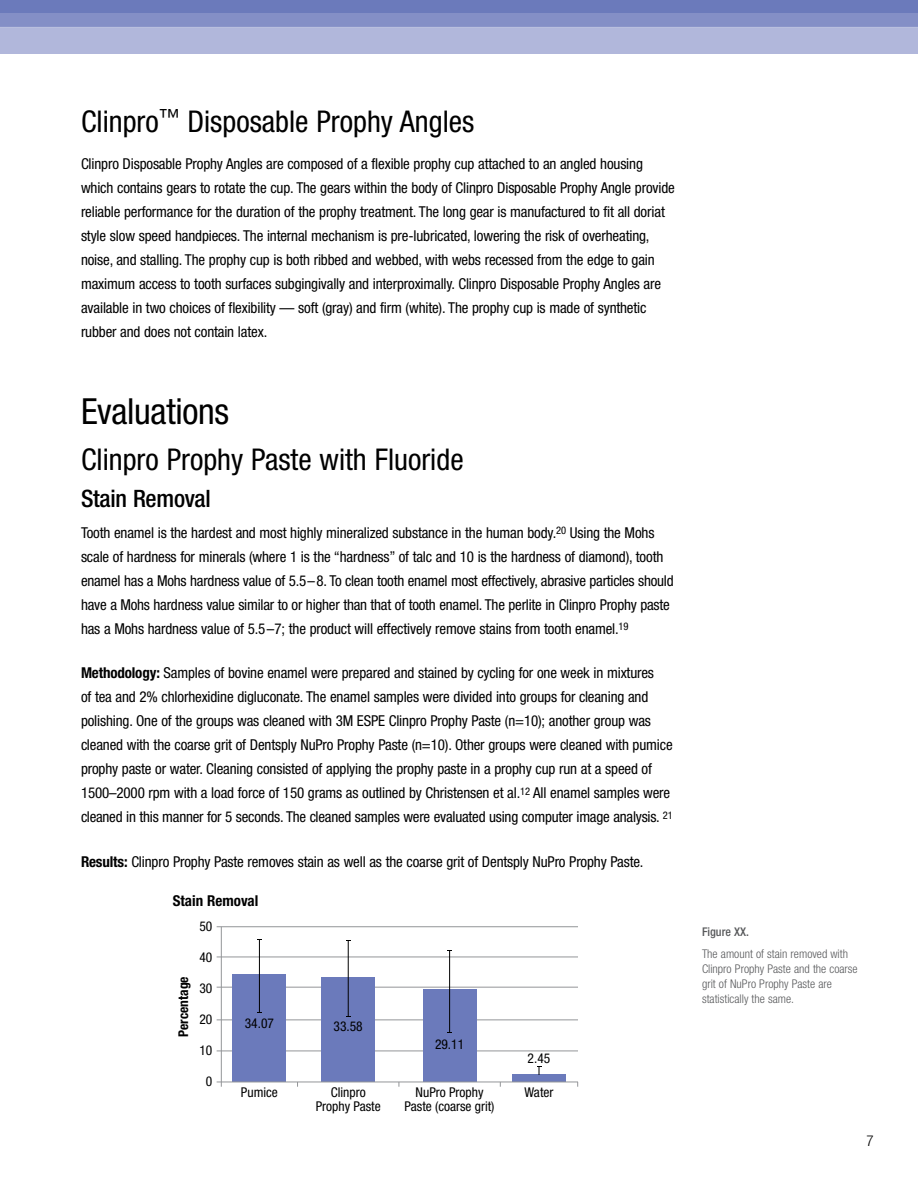
<style>
.page{position:relative;width:918px;height:1188px;background:#fff}
.page>*{position:absolute;margin:0;border:0;box-sizing:border-box;transform-origin:0 0}
.Headline{font:condensed 36px "Helvetica Neue";letter-spacing:-.01em;color:#000}
.Headline-2{font:condensed 30px "Helvetica Neue";color:#000}
.t1{font:500 condensed 24px "Helvetica Neue";letter-spacing:-.01em;color:#000}
.t2{font:condensed 15px/24px "Helvetica Neue";letter-spacing:-.01em;color:#000}
.t3{font:700 condensed 15px "Helvetica Neue";color:#000}
.t4{font:300 condensed 15px "Helvetica Neue";color:#000}
.t5{font:condensed 13.5px/13.5px "Helvetica Neue";color:#000;text-align:center}
.t6{font:700 condensed 13.5px "Helvetica Neue";color:#000}
.t7{font:300 condensed 12px/15px "Helvetica Neue";color:#58595b}
.toc_1{font:500 condensed 12px "Helvetica Neue";color:#58595b}
.s1{font-weight:700}
</style>
<div class="page">
<div style="left:0;top:0;width:918px;height:28px;background:#6b7abb"></div>
<svg style="left:0;top:13px;width:918px;height:41px;background:#a1a9d3"></svg>
<hr style="left:0;top:27px;width:918px;height:1px;background:#fff">
<hr style="left:221px;top:927px;width:1px;height:160px;background:#939598">
<hr style="left:217px;top:926px;width:361px;height:1px;background:#939598">
<hr style="left:217px;top:957px;width:361px;height:1px;background:#939598">
<hr style="left:217px;top:987px;width:361px;height:1px;background:#939598">
<hr style="left:217px;top:1020px;width:361px;height:1px;background:#939598">
<hr style="left:217px;top:1051px;width:361px;height:1px;background:#939598">
<div style="left:232px;top:974px;width:54px;height:108px;background:#6b7abb"></div>
<div style="left:321px;top:977px;width:54px;height:105px;background:#6b7abb"></div>
<div style="left:423px;top:990px;width:54px;height:92px;background:#6b7abb"></div>
<div style="left:512px;top:1074px;width:54px;height:8px;background:#6b7abb"></div>
<hr style="left:217px;top:1082px;width:361px;height:1px;background:#939598">
<hr style="left:259px;top:939px;width:1px;height:74px;background:#000">
<hr style="left:348px;top:941px;width:1px;height:75px;background:#000">
<hr style="left:449px;top:951px;width:1px;height:82px;background:#000">
<svg style="left:537px;top:1066px;width:4px;height:9px"></svg>
<p class="Headline-2" style="left:81px;top:104px;width:395px">Clinpro<sup>™</sup> Disposable Prophy Angles</p>
<p class="t2" style="left:81px;top:152px;width:595px">Clinpro Disposable Prophy Angles are composed of a flexible prophy cup attached to an angled housing which contains gears to rotate the cup. The gears within the body of Clinpro Disposable Prophy Angle provide reliable performance for the duration of the prophy treatment. The long gear is manufactured to fit all doriat style slow speed handpieces. The internal mechanism is pre-lubricated, lowering the risk of overheating, noise, and stalling. The prophy cup is both ribbed and webbed, with webs recessed from the edge to gain maximum access to tooth surfaces subgingivally and interproximally. Clinpro Disposable Prophy Angles are available in two choices of flexibility — soft (gray) and firm (white). The prophy cup is made of synthetic rubber and does not contain latex.</p>
<p class="Headline" style="left:81px;top:390px;width:149px">Evaluations</p>
<p class="Headline-2" style="left:81px;top:442px;width:384px">Clinpro Prophy Paste with Fluoride</p>
<p class="t1" style="left:81px;top:484px;width:131px">Stain Removal</p>
<p class="t2" style="left:81px;top:521px;width:594px">Tooth enamel is the hardest and most highly mineralized substance in the human body.<sup>20</sup> Using the Mohs scale of hardness for minerals (where 1 is the “hardness” of talc and 10 is the hardness of diamond), tooth enamel has a Mohs hardness value of 5.5–8. To clean tooth enamel most effectively, abrasive particles should have a Mohs hardness value similar to or higher than that of tooth enamel. The perlite in Clinpro Prophy paste has a Mohs hardness value of 5.5–7; the product will effectively remove stains from tooth enamel.<sup>19</sup></p>
<p class="t2" style="left:81px;top:661px;width:593px"><span class="s1">Methodology:</span> Samples of bovine enamel were prepared and stained by cycling for one week in mixtures<br>of tea and 2% chlorhexidine digluconate. The enamel samples were divided into groups for cleaning and polishing. One of the groups was cleaned with 3M ESPE Clinpro Prophy Paste (n=10); another group was cleaned with the coarse grit of Dentsply NuPro Prophy Paste (n=10). Other groups were cleaned with pumice prophy paste or water. Cleaning consisted of applying the prophy paste in a prophy cup run at a speed of 1500–2000 rpm with a load force of 150 grams as outlined by Christensen et al.<sup>12</sup> All enamel samples were cleaned in this manner for 5 seconds. The cleaned samples were evaluated using computer image analysis. <sup>21</sup></p>
<p class="t2" style="left:81px;top:849px;width:564px"><span class="s1">Results:</span> Clinpro Prophy Paste removes stain as well as the coarse grit of Dentsply NuPro Prophy Paste.</p>
<p class="t3" style="left:173px;top:892px;width:87px">Stain Removal</p>
<p class="t5" style="left:199px;top:919px;width:14px">50</p>
<p class="t6" style="left:175px;top:1037px;width:62px;rotate:-90deg">Percentage</p>
<p class="t5" style="left:199px;top:950px;width:14px">40</p>
<p class="t5" style="left:199px;top:981px;width:14px">30</p>
<p class="t5" style="left:199px;top:1012px;width:14px">20</p>
<p class="t5" style="left:199px;top:1043px;width:14px">10</p>
<p class="t5" style="left:206px;top:1074px;width:8px">0</p>
<p class="t5" style="left:245px;top:1016px;width:31px">34.07</p>
<p class="t5" style="left:334px;top:1020px;width:31px">33.58</p>
<p class="t5" style="left:435px;top:1037px;width:31px">29.11</p>
<p class="t5" style="left:528px;top:1052px;width:24px">2.45</p>
<p class="t5" style="left:241px;top:1086px;width:38px">Pumice</p>
<p class="t5" style="left:316px;top:1086px;width:66px">Clinpro<br>Prophy Paste</p>
<p class="t5" style="left:405px;top:1086px;width:91px">NuPro Prophy<br>Paste (coarse grit)</p>
<p class="t5" style="left:524px;top:1086px;width:31px">Water</p>
<p class="toc_1" style="left:702px;top:925px;width:49px">Figure XX.</p>
<p class="t7" style="left:702px;top:946px;width:157px">The amount of stain removed with<br>Clinpro Prophy Paste and the coarse grit of NuPro Prophy Paste are statistically the same.</p>
<p class="t4" style="left:867px;top:1132px;width:9px">7</p>
</div>
